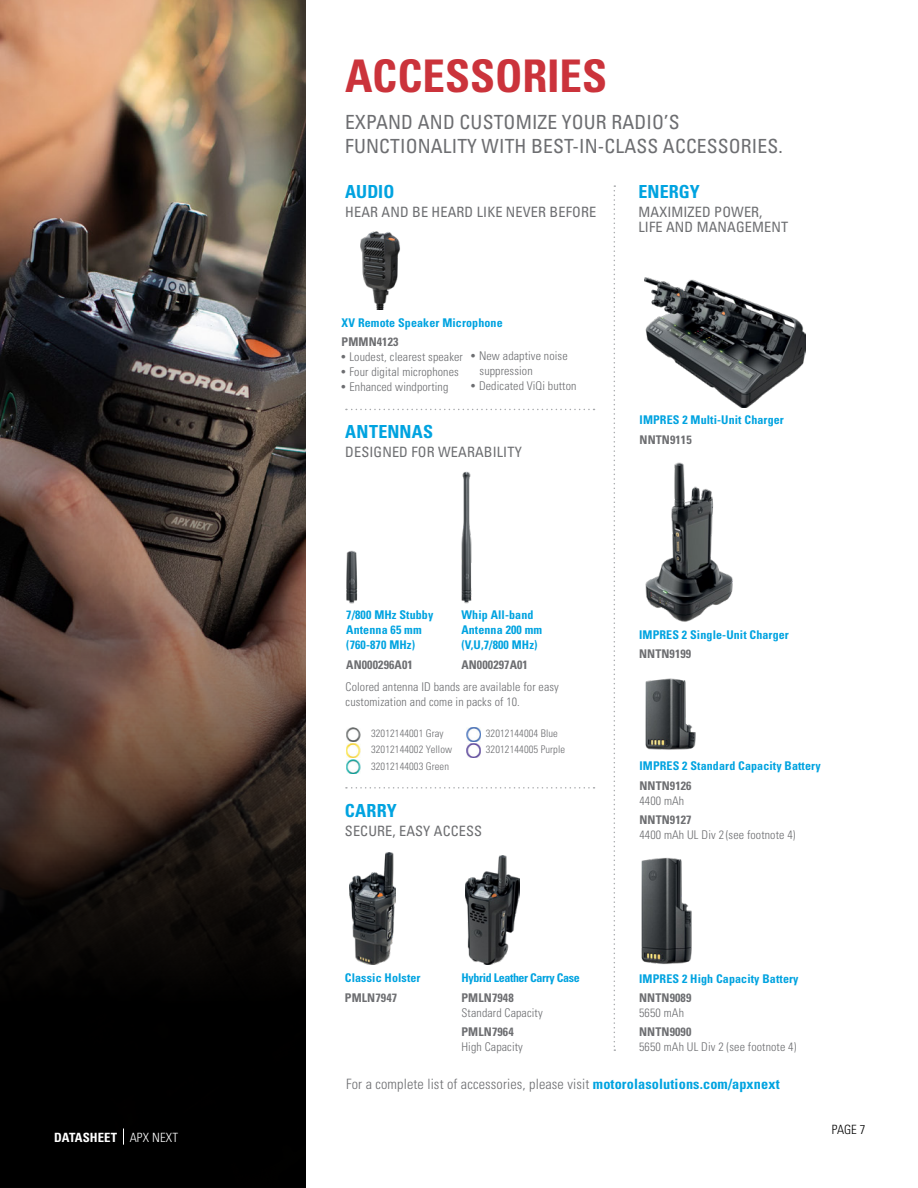
<style>
.page{position:relative;width:918px;height:1188px;background:#fff}
.page>*{position:absolute;margin:0;border:0;box-sizing:border-box;transform-origin:0 0}
.t1{font:700 condensed 45px "Univers";color:#cb333b}
.t2{font:condensed 19.5px/24px "Univers";letter-spacing:.01em;color:#6d6e71}
.t3{font:700 condensed 18px "Univers";letter-spacing:.005em;color:#00a3e0}
.t4{font:condensed 14.25px/15px "Univers";letter-spacing:.01em;color:#6d6e71}
.t5{font:300 condensed 14.25px "Univers LT Std";letter-spacing:.01em;color:#6d6e71}
.t6{font:700 condensed 12.75px "Univers";letter-spacing:.01em;color:#fff}
.t7{font:300 condensed 12.75px "Univers LT Std";color:#000}
.t8{font:300 condensed 12px/15px "Univers LT Std";letter-spacing:.01em;color:#6d6e71}
.t9{font:700 condensed 12px/15px "Univers";letter-spacing:.01em;color:#00a3e0}
.t10{font:700 condensed 12px "Univers";letter-spacing:.01em;color:#6d6e71}
.t11{font:700 condensed 12px "Univers";letter-spacing:-.03em;color:#00a3e0}
.t12{font:300 condensed 10.5px/16.2px "Univers LT Std";letter-spacing:.01em;color:#6d6e71}
.s1{font-family:"Univers LT Std";font-weight:300}
.s2{font-family:"Univers";font-weight:400}
.s3{font-family:"Univers";font-weight:700;color:#00a3e0}
</style>
<div class="page">
<img style="left:0;top:0;width:305px;height:330px">
<svg style="left:0;top:330px;width:305px;height:858px;background:#322722"></svg>
<img style="left:645px;top:678px;width:51px;height:72px">
<img style="left:645px;top:462px;width:88px;height:160px">
<img style="left:461px;top:471px;width:11px;height:133px">
<img style="left:641px;top:857px;width:51px;height:107px">
<img style="left:644px;top:277px;width:161px;height:130px">
<img style="left:350px;top:853px;width:46px;height:111px">
<img style="left:466px;top:855px;width:54px;height:110px">
<img style="left:346px;top:550px;width:12px;height:54px">
<svg style="left:614px;top:185px;width:1px;height:866px"></svg>
<svg style="left:346px;top:787px;width:249px;height:2px"></svg>
<svg style="left:346px;top:409px;width:249px;height:1px"></svg>
<svg style="left:123px;top:1128px;width:1px;height:17px"></svg>
<img style="left:346px;top:727px;width:14px;height:15px">
<img style="left:346px;top:744px;width:14px;height:30px">
<img style="left:466px;top:727px;width:15px;height:15px">
<img style="left:466px;top:744px;width:15px;height:14px">
<img style="left:360px;top:231px;width:40px;height:78px">
<p class="t6" style="left:54px;top:1129px;width:126px">DATASHEET <span class="s1">APX NEXT</span></p>
<h1 class="t1" style="left:345px;top:48px;width:264px">ACCESSORIES</h1>
<h2 class="t2" style="left:345px;top:110px;width:439px">EXPAND AND CUSTOMIZE YOUR RADIO’S<br>FUNCTIONALITY WITH BEST-IN-CLASS ACCESSORIES.</h2>
<h3 class="t3" style="left:345px;top:181px;width:51px">AUDIO</h3>
<p class="t4" style="left:345px;top:204px;width:252px">HEAR AND BE HEARD LIKE NEVER BEFORE</p>
<p class="t9" style="left:342px;top:315px;width:163px">XV Remote Speaker Microphone</p>
<p class="t10" style="left:342px;top:334px;width:58px">PMMN4123</p>
<p class="t8" style="left:342px;top:349px;width:123px"><span class="s2">•</span> Loudest, clearest speaker</p>
<p class="t8" style="left:342px;top:364px;width:119px"><span class="s2">•</span> Four digital microphones</p>
<p class="t8" style="left:342px;top:379px;width:108px"><span class="s2">•</span> Enhanced windporting</p>
<p class="t8" style="left:480px;top:348px;width:90px;text-indent:-8px"><span class="s2">•</span> New adaptive noise suppression</p>
<p class="t8" style="left:471px;top:378px;width:107px"><span class="s2">•</span> Dedicated ViQi button</p>
<h3 class="t3" style="left:345px;top:421px;width:89px">ANTENNAS</h3>
<p class="t4" style="left:345px;top:444px;width:178px">DESIGNED FOR WEARABILITY</p>
<h3 class="t3" style="left:639px;top:181px;width:63px">ENERGY</h3>
<p class="t4" style="left:639px;top:204px;width:151px">MAXIMIZED POWER,<br>LIFE AND MANAGEMENT</p>
<p class="t9" style="left:640px;top:413px;width:146px">IMPRES 2 Multi-Unit Charger</p>
<p class="t10" style="left:640px;top:432px;width:54px">NNTN9115</p>
<p class="t9" style="left:346px;top:608px;width:89px">7/800 MHz Stubby<br>Antenna 65 mm (760-870 MHz)</p>
<p class="t10" style="left:346px;top:657px;width:68px">AN000296A01</p>
<p class="t9" style="left:461px;top:608px;width:82px">Whip All-band<br>Antenna 200 mm (V,U,7/800 MHz)</p>
<p class="t10" style="left:461px;top:657px;width:68px">AN000297A01</p>
<p class="t8" style="left:346px;top:679px;width:215px">Colored antenna ID bands are available for easy customization and come in packs of 10.</p>
<p class="t12" style="left:371px;top:725px;width:83px">32012144001 Gray<br>32012144002 Yellow<br>32012144003 Green</p>
<p class="t12" style="left:486px;top:725px;width:81px">32012144004 Blue<br>32012144005 Purple</p>
<h3 class="t3" style="left:345px;top:800px;width:53px">CARRY</h3>
<p class="t4" style="left:345px;top:823px;width:139px">SECURE, EASY ACCESS</p>
<p class="t9" style="left:639px;top:627px;width:151px">IMPRES 2 Single-Unit Charger</p>
<p class="t10" style="left:639px;top:646px;width:54px">NNTN9199</p>
<p class="t9" style="left:639px;top:759px;width:183px">IMPRES 2 Standard Capacity Battery</p>
<p class="t10" style="left:639px;top:778px;width:54px">NNTN9126</p>
<p class="t8" style="left:639px;top:793px;width:46px">4400 mAh</p>
<p class="t10" style="left:639px;top:812px;width:54px">NNTN9127</p>
<p class="t8" style="left:639px;top:827px;width:158px">4400 mAh UL Div 2 (see footnote 4)</p>
<p class="t9" style="left:345px;top:971px;width:77px">Classic Holster</p>
<p class="t10" style="left:345px;top:990px;width:54px">PMLN7947</p>
<p class="t11" style="left:462px;top:971px;width:120px">Hybrid Leather Carry Case</p>
<p class="t10" style="left:462px;top:990px;width:54px">PMLN7948</p>
<p class="t8" style="left:462px;top:1005px;width:83px">Standard Capacity</p>
<p class="t10" style="left:462px;top:1024px;width:54px">PMLN7964</p>
<p class="t8" style="left:462px;top:1039px;width:63px">High Capacity</p>
<p class="t9" style="left:639px;top:971px;width:161px">IMPRES 2 High Capacity Battery</p>
<p class="t10" style="left:639px;top:990px;width:54px">NNTN9089</p>
<p class="t8" style="left:639px;top:1005px;width:46px">5650 mAh</p>
<p class="t10" style="left:639px;top:1025px;width:54px">NNTN9090</p>
<p class="t8" style="left:639px;top:1039px;width:159px">5650 mAh UL Div 2 (see footnote 4)</p>
<p class="t5" style="left:346px;top:1076px;width:435px">For a complete list of accessories, please visit <span class="s3">motorolasolutions.com/apxnext</span></p>
<p class="t7" style="left:832px;top:1122px;width:35px">PAGE 7</p>
</div>
